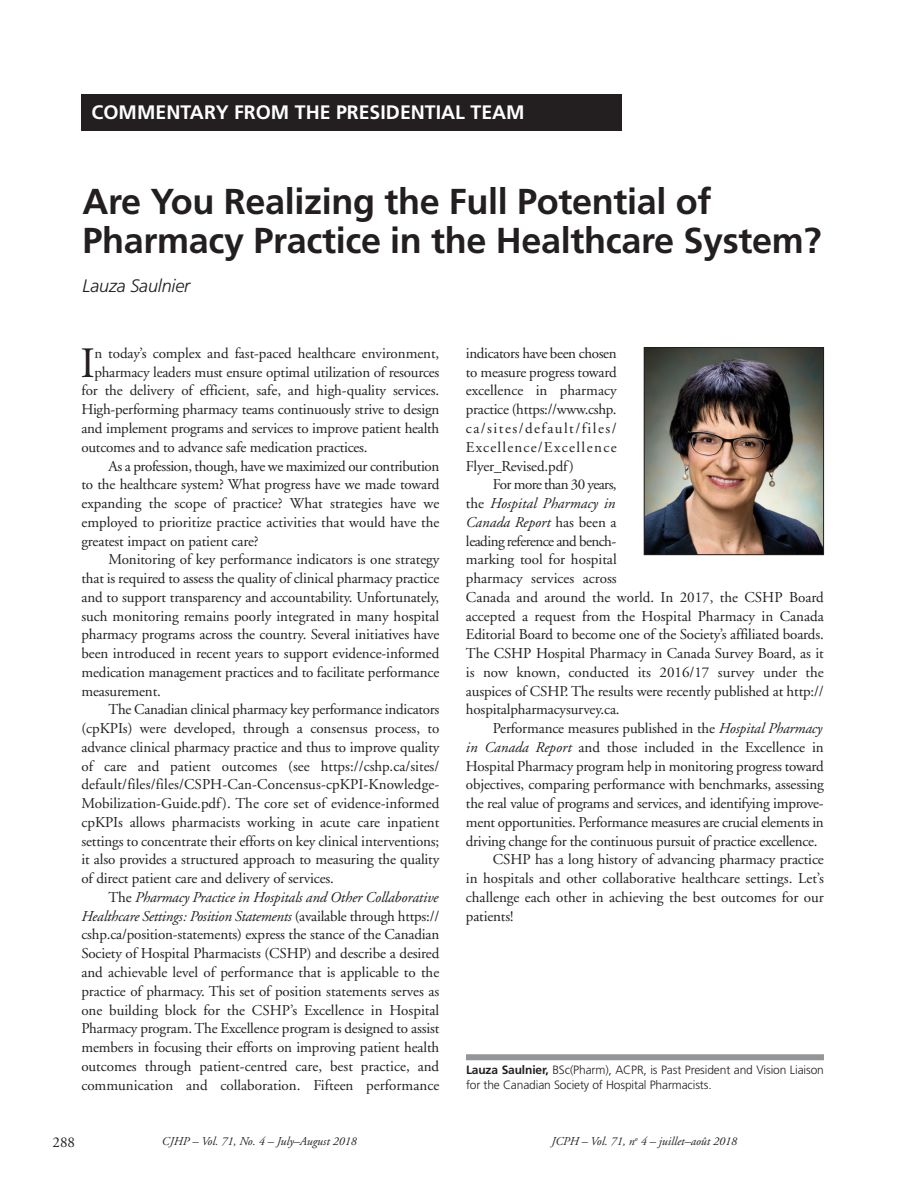
<style>
.page{position:relative;width:905px;height:1202px;background:#fff}
.page>*{position:absolute;margin:0;border:0;box-sizing:border-box;transform-origin:0 0}
.t1{font:43.2px "Adobe Garamond";color:#231f20}
.t2{font:700 36px/39px "Frutiger";letter-spacing:-.01em;color:#231f20}
.t3{font:700 19.5px "Frutiger";color:#fff}
.t4{font:italic 300 18px "Frutiger";letter-spacing:-.01em;color:#231f20}
.t5{font:15px/18.8px "Adobe Garamond";letter-spacing:-.01em;color:#231f20;text-align:justify}
.t6{font:italic 15px "Adobe Garamond";letter-spacing:-.015em;color:#231f20}
.t7{font:15px "Adobe Garamond";letter-spacing:.01em;color:#231f20}
.t8{font:300 12px/15px "Frutiger";letter-spacing:-.01em;color:#231f20}
.t9{font:italic 12px "Adobe Garamond";color:#231f20}
.s1{font-style:normal}
.s2{font-style:italic}
.s3{font-weight:700}
</style>
<div class="page">
<div style="left:81px;top:94px;width:540px;height:36px;background:#231f20"></div>
<div style="left:466px;top:1054px;width:357px;height:6px;background:#939598"></div>
<img style="left:645px;top:349px;width:177px;height:204px">
<div style="left:643px;top:347px;width:181px;height:208px;border:1px solid #231f20"></div>
<h3 class="t3" style="left:92px;top:105px;width:434px">COMMENTARY FROM THE PRESIDENTIAL TEAM</h3>
<h2 class="t2" style="left:82px;top:185px;width:740px">Are You Realizing the Full Potential of<br>Pharmacy Practice in the Healthcare System?</h2>
<p class="t4" style="left:82px;top:278px;width:109px">Lauza Saulnier</p>
<h1 class="t1" style="left:80px;top:346px;width:16px">I</h1>
<p class="t5" style="left:94px;top:345px;width:346px">n today’s complex and fast-paced healthcare environment,</p>
<p class="t5" style="left:94px;top:364px;width:346px">pharmacy leaders must ensure optimal utilization of resources</p>
<p class="t5" style="left:81px;top:383px;width:359px">for the delivery of efficient, safe, and high-quality services.</p>
<p class="t5" style="left:81px;top:401px;width:359px">High-performing pharmacy teams continuously strive to design</p>
<p class="t5" style="left:81px;top:420px;width:359px">and implement programs and services to improve patient health</p>
<p class="t5" style="left:81px;top:439px;width:288px">outcomes and to advance safe medication practices.</p>
<p class="t5" style="left:108px;top:458px;width:332px">As a profession, though, have we maximized our contribution</p>
<p class="t5" style="left:81px;top:476px;width:359px">to the healthcare system? What progress have we made toward</p>
<p class="t5" style="left:81px;top:495px;width:359px">expanding the scope of practice? What strategies have we</p>
<p class="t5" style="left:81px;top:514px;width:359px">employed to prioritize practice activities that would have the</p>
<p class="t5" style="left:81px;top:533px;width:179px">greatest impact on patient care?</p>
<p class="t5" style="left:108px;top:551px;width:332px">Monitoring of key performance indicators is one strategy</p>
<p class="t5" style="left:81px;top:570px;width:359px">that is required to assess the quality of clinical pharmacy practice</p>
<p class="t5" style="left:81px;top:589px;width:359px">and to support transparency and accountability. Unfortunately,</p>
<p class="t5" style="left:81px;top:608px;width:359px">such monitoring remains poorly integrated in many hospital</p>
<p class="t5" style="left:81px;top:626px;width:359px">pharmacy programs across the country. Several initiatives have</p>
<p class="t5" style="left:81px;top:645px;width:359px">been introduced in recent years to support evidence-informed</p>
<p class="t5" style="left:81px;top:664px;width:359px">medication management practices and to facilitate performance</p>
<p class="t5" style="left:81px;top:683px;width:81px">measurement.</p>
<p class="t5" style="left:108px;top:701px;width:332px">The Canadian clinical pharmacy key performance indicators</p>
<p class="t5" style="left:81px;top:720px;width:359px">(cpKPIs) were developed, through a consensus process, to</p>
<p class="t5" style="left:81px;top:739px;width:359px">advance clinical pharmacy practice and thus to improve quality</p>
<p class="t5" style="left:81px;top:758px;width:359px">of care and patient outcomes (see https://cshp.ca/sites/</p>
<p class="t7" style="left:81px;top:778px;width:359px">default/files/files/CSPH-Can-Concensus-cpKPI-Knowledge-</p>
<p class="t5" style="left:81px;top:795px;width:359px">Mobilization-Guide.pdf). The core set of evidence-informed</p>
<p class="t5" style="left:81px;top:814px;width:359px">cpKPIs allows pharmacists working in acute care inpatient</p>
<p class="t5" style="left:81px;top:833px;width:359px">settings to concentrate their efforts on key clinical interventions;</p>
<p class="t5" style="left:81px;top:851px;width:359px">it also provides a structured approach to measuring the quality</p>
<p class="t5" style="left:81px;top:870px;width:254px">of direct patient care and delivery of services.</p>
<p class="t6" style="left:108px;top:891px;width:331px"><span class="s1">The</span> Pharmacy Practice in Hospitals and Other Collaborative</p>
<p class="t6" style="left:81px;top:910px;width:359px">Healthcare Settings: Position Statements <span class="s1">(available through https://</span></p>
<p class="t5" style="left:81px;top:926px;width:359px">cshp.ca/position-statements) express the stance of the Canadian</p>
<p class="t5" style="left:81px;top:945px;width:359px">Society of Hospital Pharmacists (CSHP) and describe a desired</p>
<p class="t5" style="left:81px;top:964px;width:359px">and achievable level of performance that is applicable to the</p>
<p class="t5" style="left:81px;top:983px;width:359px">practice of pharmacy. This set of position statements serves as</p>
<p class="t5" style="left:81px;top:1001px;width:359px">one building block for the CSHP’s Excellence in Hospital</p>
<p class="t5" style="left:81px;top:1020px;width:359px">Pharmacy program. The Excellence program is designed to assist</p>
<p class="t5" style="left:81px;top:1039px;width:359px">members in focusing their efforts on improving patient health</p>
<p class="t5" style="left:81px;top:1058px;width:359px">outcomes through patient-centred care, best practice, and</p>
<p class="t5" style="left:81px;top:1076px;width:359px">communication and collaboration. Fifteen performance</p>
<p class="t5" style="left:466px;top:345px;width:152px">indicators have been chosen to measure progress toward excellence in pharmacy practice (https://www.cshp. ca/sites/default/files/ Excellence/Excellence Flyer_Revised.pdf)</p>
<p class="t5" style="left:466px;top:476px;width:359px;text-align:left;text-indent:27px">For more than 30 years,<br>the <span class="s2">Hospital Pharmacy in<br>Canada Report</span> has been a<br>leading reference and bench-<br>marking tool for hospital<br>pharmacy services across<br>Canada and around the world. In 2017, the CSHP Board accepted a request from the Hospital Pharmacy in Canada Editorial Board to become one of the Society’s affiliated boards.<br>The CSHP Hospital Pharmacy in Canada Survey Board, as it is now known, conducted its 2016/17 survey under the auspices of CSHP. The results were recently published at http:// hospitalpharmacysurvey.ca.</p>
<p class="t5" style="left:493px;top:720px;width:331px">Performance measures published in the <span class="s2">Hospital Pharmacy</span></p>
<p class="t5" style="left:466px;top:739px;width:359px"><span class="s2">in Canada Report</span> and those included in the Excellence in</p>
<p class="t5" style="left:466px;top:758px;width:359px">Hospital Pharmacy program help in monitoring progress toward</p>
<p class="t5" style="left:466px;top:776px;width:359px">objectives, comparing performance with benchmarks, assessing</p>
<p class="t5" style="left:466px;top:795px;width:359px">the real value of programs and services, and identifying improve-</p>
<p class="t5" style="left:466px;top:814px;width:359px">ment opportunities. Performance measures are crucial elements in</p>
<p class="t5" style="left:466px;top:833px;width:353px">driving change for the continuous pursuit of practice excellence.</p>
<p class="t5" style="left:493px;top:851px;width:332px">CSHP has a long history of advancing pharmacy practice</p>
<p class="t5" style="left:466px;top:870px;width:359px">in hospitals and other collaborative healthcare settings. Let’s</p>
<p class="t5" style="left:466px;top:889px;width:359px">challenge each other in achieving the best outcomes for our</p>
<p class="t5" style="left:466px;top:908px;width:49px">patients!</p>
<p class="t8" style="left:466px;top:1063px;width:359px"><span class="s3">Lauza Saulnier,</span> BSc(Pharm), ACPR, is Past President and Vision Liaison for the Canadian Society of Hospital Pharmacists.</p>
<p class="t5" style="left:52px;top:1133px;width:24px">288</p>
<p class="t9" style="left:162px;top:1136px;width:196px">CJHP – Vol. 71, No. 4 – July–August 2018</p>
<p class="t9" style="left:551px;top:1136px;width:187px">JCPH – Vol. 71, n<sup>o</sup> 4 – juillet–août 2018</p>
</div>
